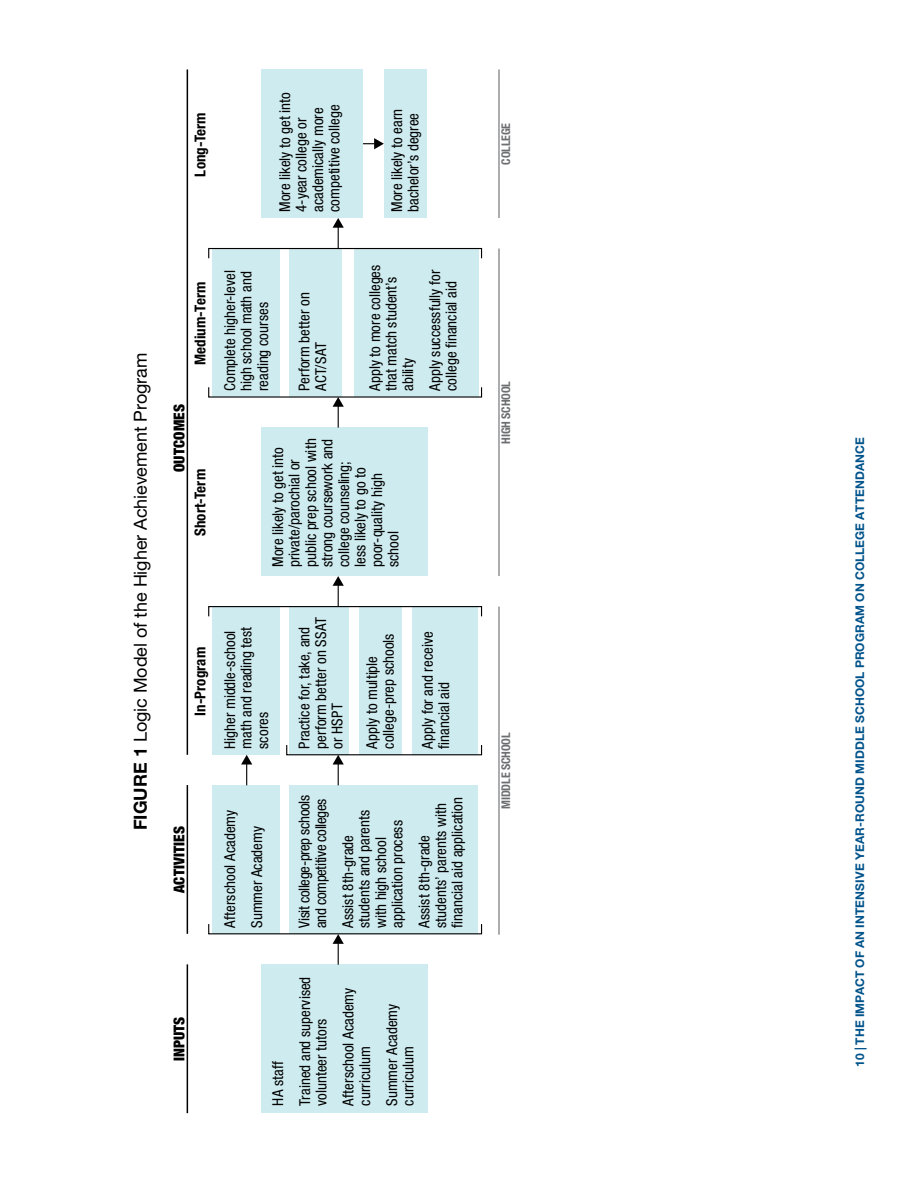
<style>
.page{position:relative;width:918px;height:1188px;background:#fff}
.page>*{position:absolute;margin:0;border:0;box-sizing:border-box;transform-origin:0 0}
.t1{font:18px "Helvetica Neue LT Std";letter-spacing:-.005em;color:#000}
.t2{font:condensed 15px/16.5px "Helvetica Neue LT Std";color:#000}
.t3{font:condensed 15px/16.5px "Helvetica Neue LT Std";letter-spacing:-.025em;color:#000}
.t4{font:700 condensed 15px "Helvetica Neue LT Std";letter-spacing:.005em;color:#000}
.t5{font:900 condensed 15px "Helvetica Neue LT Std";letter-spacing:.01em;color:#000}
.Running_Header_Foote{font:700 12px "Helvetica Neue LT Std";letter-spacing:.01em;color:#00538b}
.t6{font:700 condensed 12px "Helvetica Neue LT Std";letter-spacing:-.01em;color:#6d6e71}
.s1{font-weight:700}
</style>
<div class="page">
<div style="left:359px;top:606px;width:43px;height:149px;background:#ceebef"></div>
<div style="left:261px;top:69px;width:102px;height:149px;background:#ceebef"></div>
<div style="left:384px;top:69px;width:43px;height:149px;background:#ceebef"></div>
<div style="left:212px;top:249px;width:68px;height:148px;background:#ceebef"></div>
<div style="left:289px;top:249px;width:53px;height:148px;background:#ceebef"></div>
<div style="left:354px;top:249px;width:124px;height:148px;background:#ceebef"></div>
<div style="left:261px;top:428px;width:166px;height:148px;background:#ceebef"></div>
<div style="left:212px;top:785px;width:68px;height:149px;background:#ceebef"></div>
<div style="left:289px;top:785px;width:189px;height:149px;background:#ceebef"></div>
<div style="left:212px;top:606px;width:68px;height:149px;background:#ceebef"></div>
<div style="left:289px;top:606px;width:60px;height:149px;background:#ceebef"></div>
<div style="left:412px;top:606px;width:66px;height:149px;background:#ceebef"></div>
<div style="left:261px;top:965px;width:166px;height:148px;background:#ceebef"></div>
<svg style="left:333px;top:934px;width:11px;height:31px"></svg>
<div style="left:286px;top:744px;width:196px;height:11px;border:1px solid #000"></div>
<svg style="left:333px;top:755px;width:11px;height:30px"></svg>
<svg style="left:241px;top:755px;width:11px;height:30px"></svg>
<div style="left:208px;top:606px;width:274px;height:11px;border:1px solid #000"></div>
<hr style="left:187px;top:69px;width:1px;height:686px;background:#000">
<svg style="left:333px;top:576px;width:11px;height:31px"></svg>
<svg style="left:333px;top:398px;width:11px;height:30px"></svg>
<svg style="left:333px;top:218px;width:11px;height:30px"></svg>
<div style="left:208px;top:248px;width:274px;height:11px;border:1px solid #000"></div>
<svg style="left:363px;top:138px;width:21px;height:11px"></svg>
<hr style="left:187px;top:785px;width:1px;height:149px;background:#000">
<hr style="left:187px;top:964px;width:1px;height:149px;background:#000">
<hr style="left:498px;top:607px;width:2px;height:328px;background:#6d6e71">
<hr style="left:498px;top:249px;width:2px;height:327px;background:#6d6e71">
<hr style="left:498px;top:69px;width:2px;height:149px;background:#6d6e71">
<p class="t1" style="left:130px;top:830px;width:479px;rotate:-90deg"><span class="s1">FIGURE 1</span> Logic Model of the Higher Achievement Program</p>
<p class="t2" style="left:276px;top:212px;width:121px;rotate:-90deg">More likely to get into<br>4-year college or academically more competitive college</p>
<p class="t4" style="left:191px;top:177px;width:66px;rotate:-90deg">Long-Term</p>
<p class="t2" style="left:388px;top:212px;width:105px;rotate:-90deg">More likely to earn bachelor’s degree</p>
<p class="t4" style="left:191px;top:365px;width:85px;rotate:-90deg">Medium-Term</p>
<p class="t5" style="left:170px;top:472px;width:69px;rotate:-90deg">OUTCOMES</p>
<p class="t4" style="left:191px;top:536px;width:69px;rotate:-90deg">Short-Term</p>
<p class="t2" style="left:221px;top:391px;width:122px;text-align:justify;rotate:-90deg">Complete higher-level high school math and reading courses</p>
<p class="t2" style="left:296px;top:391px;width:100px;rotate:-90deg">Perform better on<br>ACT/SAT</p>
<p class="t2" style="left:366px;top:391px;width:128px;rotate:-90deg">Apply to more colleges that match student’s ability</p>
<p class="t2" style="left:426px;top:391px;width:123px;rotate:-90deg">Apply successfully for college financial aid</p>
<p class="t2" style="left:269px;top:567px;width:130px;rotate:-90deg">More likely to get into private/parochial or public prep school with strong coursework and college counseling; less likely to go to poor-quality high school</p>
<p class="t4" style="left:191px;top:716px;width:70px;rotate:-90deg">In-Program</p>
<p class="t2" style="left:221px;top:749px;width:124px;rotate:-90deg">Higher middle-school math and reading test scores</p>
<p class="t2" style="left:296px;top:749px;width:133px;rotate:-90deg">Practice for, take, and perform better on SSAT or HSPT</p>
<p class="t2" style="left:364px;top:749px;width:117px;rotate:-90deg">Apply to multiple college-prep schools</p>
<p class="t2" style="left:419px;top:749px;width:119px;rotate:-90deg">Apply for and receive financial aid</p>
<p class="t5" style="left:170px;top:893px;width:68px;rotate:-90deg">ACTIVITIES</p>
<p class="t2" style="left:216px;top:928px;width:119px;line-height:27px;rotate:-90deg">Afterschool Academy<br>Summer Academy</p>
<p class="t3" style="left:296px;top:928px;width:134px;rotate:-90deg">Visit college-prep schools and competitive colleges</p>
<p class="t2" style="left:339px;top:928px;width:119px;rotate:-90deg">Assist 8th-grade students and parents with high school application process</p>
<p class="t2" style="left:416px;top:928px;width:132px;rotate:-90deg">Assist 8th-grade students’ parents with financial aid application</p>
<p class="t5" style="left:170px;top:1061px;width:46px;rotate:-90deg">INPUTS</p>
<p class="t2" style="left:264px;top:1106px;width:131px;line-height:27px;rotate:-90deg">HA staff<br>Trained and supervised</p>
<p class="t2" style="left:308px;top:1106px;width:119px;line-height:27px;rotate:-90deg">volunteer tutors<br>Afterschool Academy</p>
<p class="t2" style="left:351px;top:1106px;width:103px;line-height:27px;rotate:-90deg">curriculum<br>Summer Academy</p>
<p class="t2" style="left:400px;top:1106px;width:61px;rotate:-90deg">curriculum</p>
<p class="t6" style="left:499px;top:165px;width:43px;rotate:-90deg">COLLEGE</p>
<p class="t6" style="left:499px;top:444px;width:64px;rotate:-90deg">HIGH SCHOOL</p>
<p class="t6" style="left:499px;top:809px;width:78px;rotate:-90deg">MIDDLE SCHOOL</p>
<p class="Running_Header_Foote" style="left:852px;top:1066px;width:631px;rotate:-90deg">10 | THE IMPACT OF AN INTENSIVE YEAR-ROUND MIDDLE SCHOOL PROGRAM ON COLLEGE ATTENDANCE</p>
</div>
